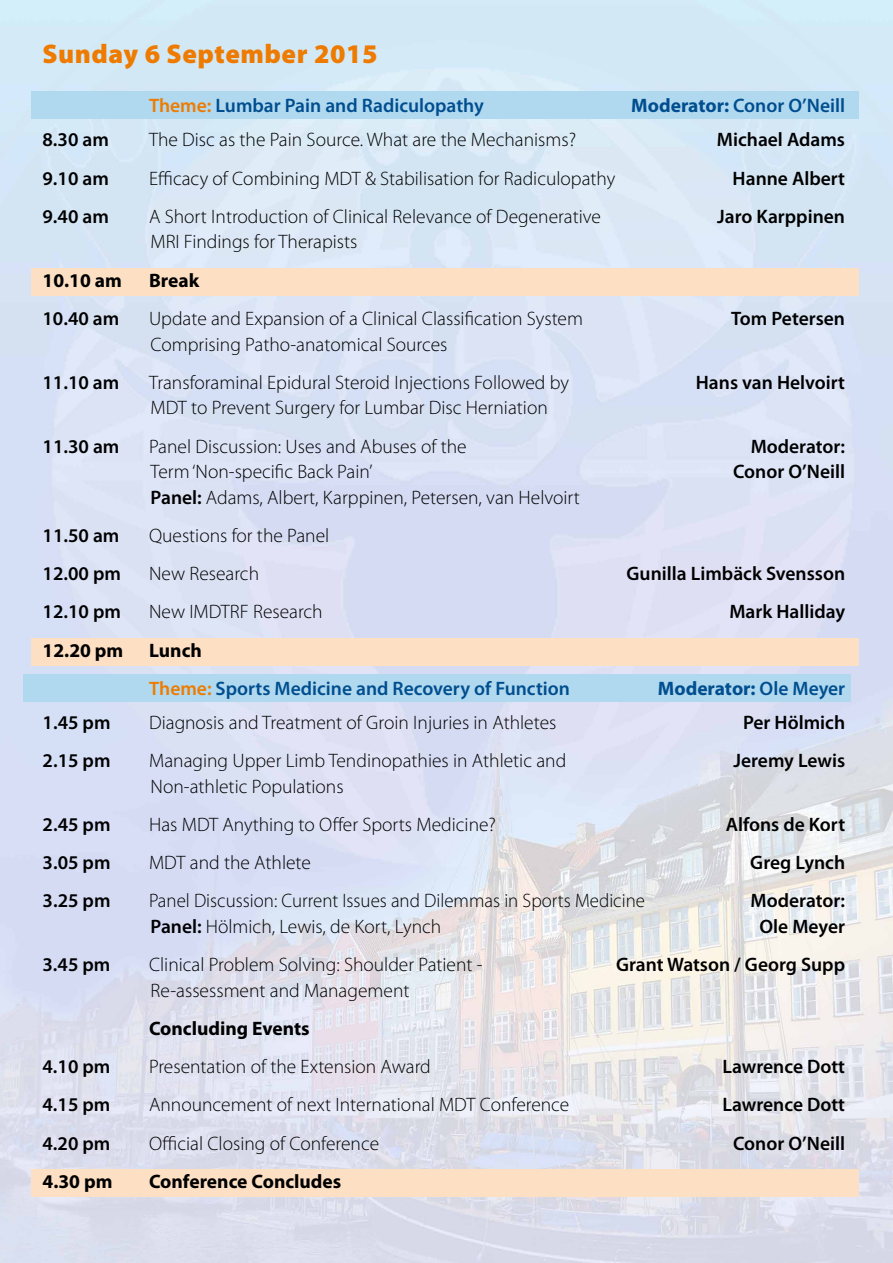
<style>
.page{position:relative;width:893px;height:1263px;background:#fff}
.page>*{position:absolute;margin:0;border:0;box-sizing:border-box;transform-origin:0 0}
.t1{font:900 27px "Myriad Pro";letter-spacing:.02em;color:#ee7b00}
.t2{font:300 19.5px "Myriad Pro";color:#000}
.t3{font:600 19.5px "Myriad Pro";color:#000}
.t4{font:600 19.5px/38.2px "Myriad Pro";color:#004e8f}
.t5{font:700 19.5px "Myriad Pro";color:#000}
.t6{font:700 19.5px "Myriad Pro";color:#004e8f}
.s1{color:#ee7b00}
.s2{font-weight:700}
.s3{font-weight:600}
.s4{font-weight:700;color:#000}
</style>
<div class="page">
<img style="left:0;top:0;width:893px;height:1263px">
<div style="left:32px;top:1169px;width:827px;height:28px;background:#fde0c4"></div>
<div style="left:32px;top:638px;width:827px;height:27px;background:#fde0c4"></div>
<div style="left:32px;top:268px;width:827px;height:27px;background:#fde0c4"></div>
<div style="left:32px;top:91px;width:827px;height:28px;background:#b0d8ee"></div>
<div style="left:23px;top:674px;width:827px;height:28px;background:#b0d8ee"></div>
<h1 class="t1" style="left:43px;top:36px;width:336px">Sunday 6 September 2015</h1>
<p class="t4" style="left:149px;top:86px;width:336px"><span class="s1">Theme:</span> Lumbar Pain and Radiculopathy</p>
<p class="t4" style="left:631px;top:86px;width:215px"><span class="s2">Moderator:</span> Conor O’Neill</p>
<p class="t3" style="left:43px;top:127px;width:68px">8.30 am</p>
<p class="t2" style="left:149px;top:128px;width:429px">The Disc as the Pain Source. What are the Mechanisms?</p>
<p class="t3" style="left:717px;top:127px;width:130px">Michael Adams</p>
<p class="t3" style="left:43px;top:166px;width:68px">9.10 am</p>
<p class="t2" style="left:149px;top:166px;width:468px">Efficacy of Combining MDT &amp; Stabilisation for Radiculopathy</p>
<p class="t3" style="left:733px;top:166px;width:114px">Hanne Albert</p>
<p class="t3" style="left:43px;top:204px;width:68px">9.40 am</p>
<p class="t2" style="left:149px;top:205px;width:453px">A Short Introduction of Clinical Relevance of Degenerative</p>
<p class="t3" style="left:717px;top:204px;width:129px">Jaro Karppinen</p>
<p class="t2" style="left:151px;top:230px;width:208px">MRI Findings for Therapists</p>
<p class="t5" style="left:43px;top:267px;width:81px">10.10 am</p>
<p class="t5" style="left:149px;top:267px;width:52px">Break</p>
<p class="t3" style="left:43px;top:306px;width:78px">10.40 am</p>
<p class="t2" style="left:149px;top:307px;width:435px">Update and Expansion of a Clinical Classification System</p>
<p class="t3" style="left:731px;top:306px;width:115px">Tom Petersen</p>
<p class="t2" style="left:151px;top:332px;width:299px">Comprising Patho-anatomical Sources</p>
<p class="t3" style="left:43px;top:370px;width:78px">11.10 am</p>
<p class="t2" style="left:149px;top:370px;width:422px">Transforaminal Epidural Steroid Injections Followed by</p>
<p class="t3" style="left:696px;top:370px;width:151px">Hans van Helvoirt</p>
<p class="t2" style="left:151px;top:396px;width:399px">MDT to Prevent Surgery for Lumbar Disc Herniation</p>
<p class="t3" style="left:43px;top:434px;width:78px">11.30 am</p>
<p class="t2" style="left:149px;top:434px;width:319px">Panel Discussion: Uses and Abuses of the</p>
<p class="t3" style="left:751px;top:434px;width:96px">Moderator:</p>
<p class="t2" style="left:151px;top:460px;width:223px">Term ‘Non-specific Back Pain’</p>
<p class="t3" style="left:733px;top:459px;width:114px">Conor O’Neill</p>
<p class="t2" style="left:151px;top:485px;width:431px"><span class="s3">Panel:</span> Adams, Albert, Karppinen, Petersen, van Helvoirt</p>
<p class="t3" style="left:43px;top:523px;width:78px">11.50 am</p>
<p class="t2" style="left:149px;top:524px;width:182px">Questions for the Panel</p>
<p class="t3" style="left:43px;top:561px;width:80px">12.00 pm</p>
<p class="t2" style="left:149px;top:562px;width:111px">New Research</p>
<p class="t3" style="left:627px;top:561px;width:220px">Gunilla Limbäck Svensson</p>
<p class="t3" style="left:43px;top:599px;width:80px">12.10 pm</p>
<p class="t2" style="left:149px;top:600px;width:175px">New IMDTRF Research</p>
<p class="t3" style="left:729px;top:599px;width:117px">Mark Halliday</p>
<p class="t5" style="left:43px;top:637px;width:82px">12.20 pm</p>
<p class="t4" style="left:149px;top:630px;width:422px"><span class="s4">Lunch<br></span><span class="s1">Theme:</span> Sports Medicine and Recovery of Function</p>
<p class="t6" style="left:658px;top:675px;width:189px">Moderator: <span class="s3">Ole Meyer</span></p>
<p class="t3" style="left:43px;top:710px;width:69px">1.45 pm</p>
<p class="t2" style="left:149px;top:711px;width:409px">Diagnosis and Treatment of Groin Injuries in Athletes</p>
<p class="t3" style="left:743px;top:710px;width:104px">Per Hölmich</p>
<p class="t3" style="left:43px;top:748px;width:69px">2.15 pm</p>
<p class="t2" style="left:149px;top:749px;width:419px">Managing Upper Limb Tendinopathies in Athletic and</p>
<p class="t3" style="left:733px;top:748px;width:113px">Jeremy Lewis</p>
<p class="t2" style="left:151px;top:774px;width:195px">Non-athletic Populations</p>
<p class="t3" style="left:43px;top:812px;width:69px">2.45 pm</p>
<p class="t2" style="left:149px;top:813px;width:348px">Has MDT Anything to Offer Sports Medicine?</p>
<p class="t3" style="left:726px;top:812px;width:121px">Alfons de Kort</p>
<p class="t3" style="left:43px;top:850px;width:69px">3.05 pm</p>
<p class="t2" style="left:149px;top:851px;width:163px">MDT and the Athlete</p>
<p class="t3" style="left:750px;top:850px;width:96px">Greg Lynch</p>
<p class="t3" style="left:43px;top:888px;width:69px">3.25 pm</p>
<p class="t2" style="left:149px;top:889px;width:497px">Panel Discussion: Current Issues and Dilemmas in Sports Medicine</p>
<p class="t3" style="left:751px;top:888px;width:96px">Moderator:</p>
<p class="t2" style="left:151px;top:915px;width:292px"><span class="s3">Panel:</span> Hölmich, Lewis, de Kort, Lynch</p>
<p class="t3" style="left:759px;top:914px;width:87px">Ole Meyer</p>
<p class="t3" style="left:43px;top:952px;width:69px">3.45 pm</p>
<p class="t2" style="left:149px;top:953px;width:335px">Clinical Problem Solving: Shoulder Patient -</p>
<p class="t3" style="left:616px;top:952px;width:230px">Grant Watson / Georg Supp</p>
<p class="t2" style="left:151px;top:978px;width:260px">Re-assessment and Management</p>
<p class="t5" style="left:149px;top:1016px;width:162px">Concluding Events</p>
<p class="t3" style="left:43px;top:1054px;width:69px">4.10 pm</p>
<p class="t2" style="left:149px;top:1055px;width:283px">Presentation of the Extension Award</p>
<p class="t3" style="left:722px;top:1054px;width:124px">Lawrence Dott</p>
<p class="t3" style="left:43px;top:1092px;width:69px">4.15 pm</p>
<p class="t2" style="left:149px;top:1093px;width:422px">Announcement of next International MDT Conference</p>
<p class="t3" style="left:722px;top:1092px;width:124px">Lawrence Dott</p>
<p class="t3" style="left:43px;top:1131px;width:69px">4.20 pm</p>
<p class="t2" style="left:149px;top:1131px;width:232px">Official Closing of Conference</p>
<p class="t3" style="left:733px;top:1131px;width:114px">Conor O’Neill</p>
<p class="t5" style="left:43px;top:1169px;width:71px">4.30 pm</p>
<p class="t5" style="left:149px;top:1169px;width:194px">Conference Concludes</p>
</div>
